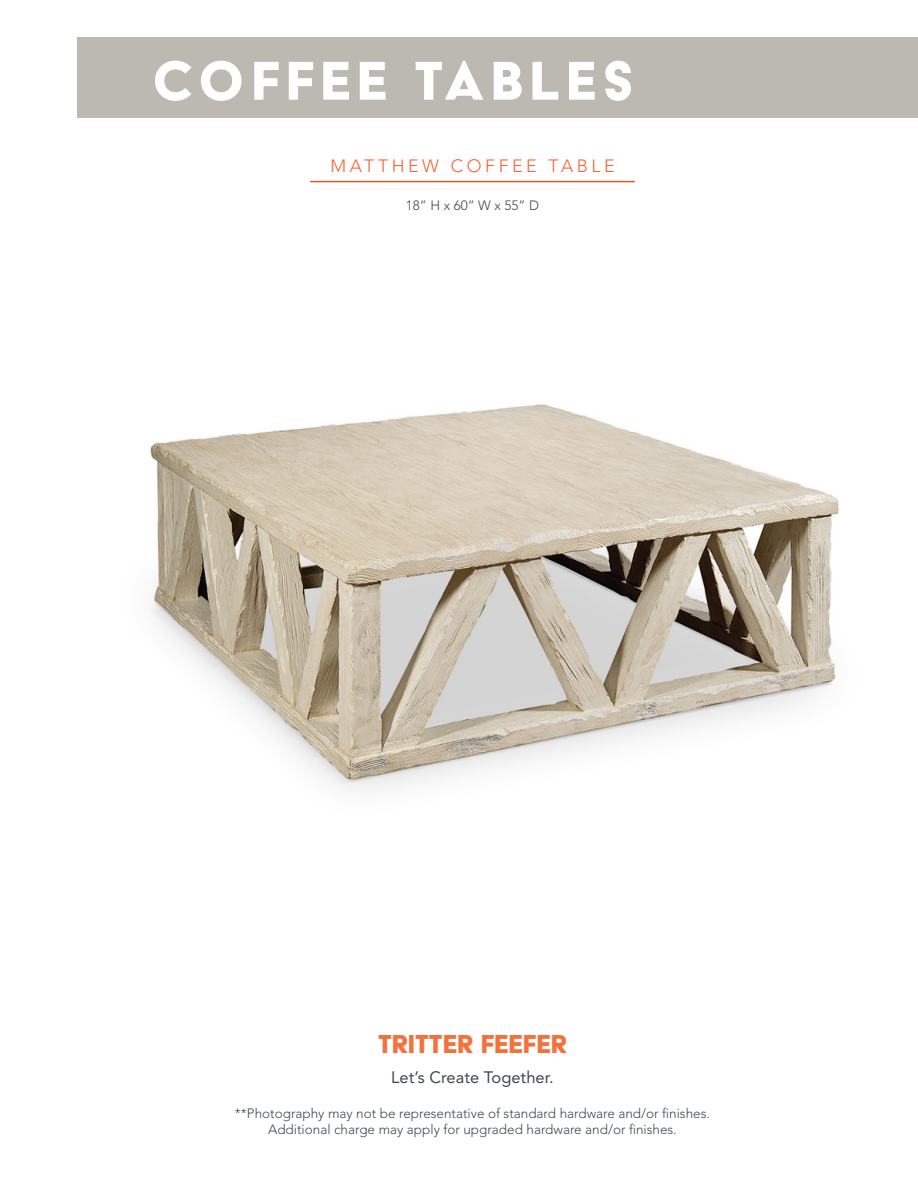
<style>
.page{position:relative;width:918px;height:1188px;background:#fff}
.page>*{position:absolute;margin:0;border:0;box-sizing:border-box;transform-origin:0 0}
.HEAD{font:63px "Acier BAT Text Solid";letter-spacing:.1em;color:#fff}
.t1{font:30px "Acier BAT Text Solid";color:#f3713c}
.headline{font:300 17.85px "Avenir LT Std";letter-spacing:.2em;color:#f26537}
.t2{font:16.5px "Avenir LT Std";color:#40494f}
.subhead{font:300 13.5px "Avenir LT Std";color:#40494f}
</style>
<div class="page">
<img style="left:150px;top:404px;width:689px;height:386px">
<div style="left:78px;top:37px;width:840px;height:81px;background:#bcb9b0"></div>
<hr style="left:310px;top:181px;width:325px;height:1px;background:#e75424">
<p class="HEAD" style="left:152px;top:47px;width:484px">COFFEE TABLES</p>
<p class="headline" style="left:330px;top:156px;width:286px">MATTHEW COFFEE TABLE</p>
<p class="subhead" style="left:406px;top:197px;width:135px">18” H x 60” W x 55” D</p>
<p class="t1" style="left:378px;top:1028px;width:190px">TRITTER FEEFER</p>
<p class="t2" style="left:391px;top:1068px;width:164px">Let’s Create Together.</p>
<p class="subhead" style="left:235px;top:1105px;width:477px">**Photography may not be representative of standard hardware and/or finishes.</p>
<p class="subhead" style="left:268px;top:1121px;width:410px">Additional charge may apply for upgraded hardware and/or finishes.</p>
</div>
